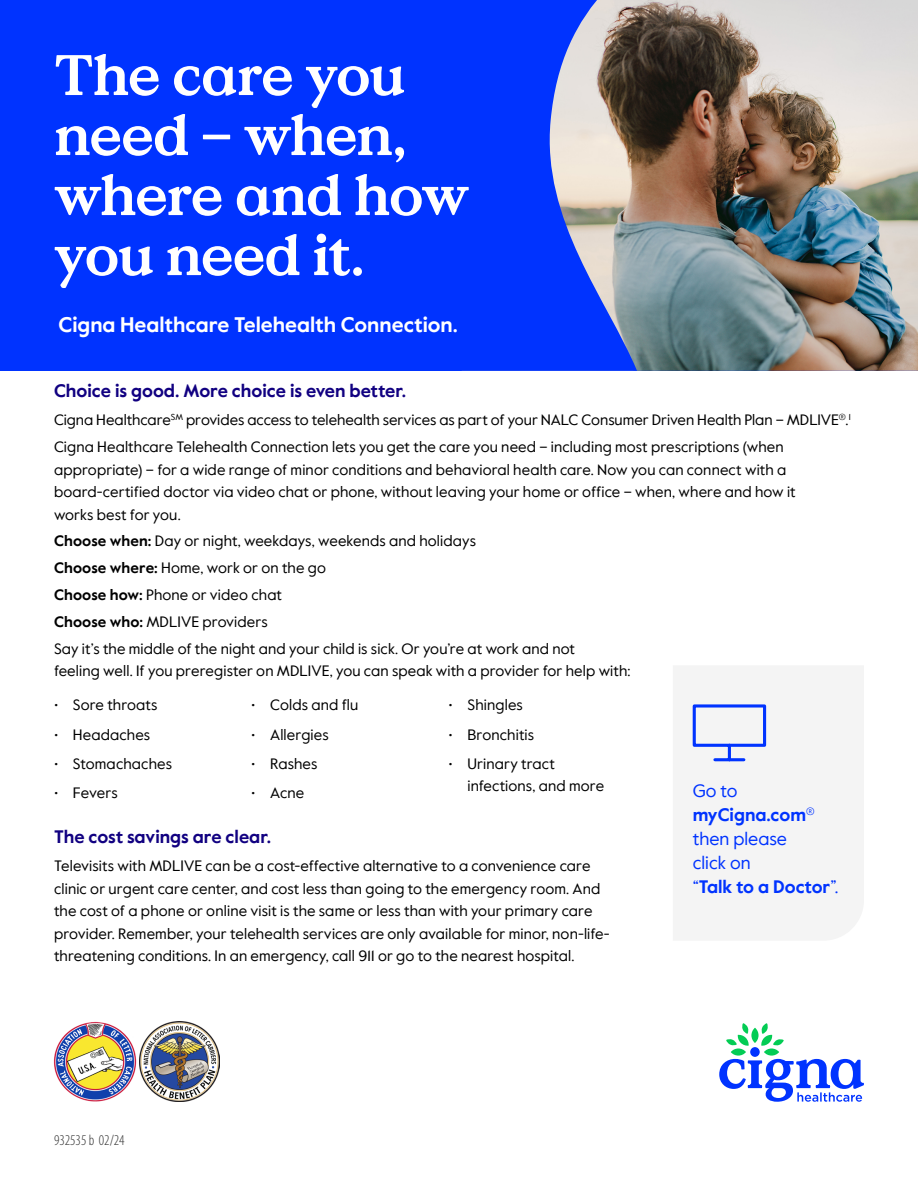
<style>
.page{position:relative;width:918px;height:1188px;background:#fff}
.page>*{position:absolute;margin:0;border:0;box-sizing:border-box;transform-origin:0 0}
.t1{font:700 57px/60px "Value Serif Pro";letter-spacing:-.03em;color:#fff}
.t2{font:700 21px "Value Sans Pro";color:#fff}
.t3{font:700 18px "Value Sans Pro";color:#110081}
.t4{font:18px/24px "Value Sans Pro";color:#03f}
.t5{font:15px/22.5px "Value Sans Pro";letter-spacing:.01em;color:#000}
.t6{font:300 condensed 15px "Myriad Pro";color:#333}
.s1{font-weight:700}
</style>
<div class="page">
<div style="left:0;top:0;width:918px;height:371px;background:#03f"></div>
<img style="left:637px;top:0;width:281px;height:371px">
<svg style="left:462px;top:0;width:175px;height:371px"></svg>
<svg style="left:719px;top:1023px;width:145px;height:79px"></svg>
<div style="left:673px;top:666px;width:191px;height:274px;background:#f4f4f4"></div>
<svg style="left:691px;top:703px;width:77px;height:60px"></svg>
<img style="left:54px;top:1021px;width:82px;height:80px">
<img style="left:139px;top:1021px;width:80px;height:80px">
<h1 class="t1" style="left:54px;top:48px;width:417px">The care you need – when, where and how you need it.</h1>
<h2 class="t2" style="left:58px;top:312px;width:401px">Cigna Healthcare Telehealth Connection.</h2>
<p class="t3" style="left:54px;top:380px;width:354px">Choice is good. More choice is even better.</p>
<p class="t5" style="left:54px;top:407px;width:798px;line-height:26.8px">Cigna Healthcare<sup>SM</sup> provides access to telehealth services as part of your NALC Consumer Driven Health Plan – MDLIVE<sup>®</sup>.<sup>1<br></sup>Cigna Healthcare Telehealth Connection lets you get the care you need – including most prescriptions (when</p>
<p class="t5" style="left:54px;top:458px;width:743px">appropriate) – for a wide range of minor conditions and behavioral health care. Now you can connect with a board-certified doctor via video chat or phone, without leaving your home or office – when, where and how it works best for you.</p>
<p class="t5" style="left:54px;top:528px;width:523px;line-height:26.8px"><span class="s1">Choose when:</span> Day or night, weekdays, weekends and holidays<br><span class="s1">Choose where:</span> Home, work or on the go<br><span class="s1">Choose how:</span> Phone or video chat<br><span class="s1">Choose who:</span> MDLIVE providers<br>Say it’s the middle of the night and your child is sick. Or you’re at work and not</p>
<p class="t5" style="left:54px;top:660px;width:578px">feeling well. If you preregister on MDLIVE, you can speak with a provider for help with:</p>
<p class="t5" style="left:54px;top:694px;width:105px">• Sore throats</p>
<p class="t5" style="left:54px;top:723px;width:98px">• Headaches</p>
<p class="t5" style="left:54px;top:753px;width:120px">• Stomachaches</p>
<p class="t5" style="left:54px;top:782px;width:65px">• Fevers</p>
<p class="t5" style="left:251px;top:694px;width:109px">• Colds and flu</p>
<p class="t5" style="left:251px;top:723px;width:79px">• Allergies</p>
<p class="t5" style="left:251px;top:753px;width:68px">• Rashes</p>
<p class="t5" style="left:251px;top:782px;width:55px">• Acne</p>
<p class="t5" style="left:449px;top:694px;width:76px">• Shingles</p>
<p class="t5" style="left:449px;top:723px;width:87px">• Bronchitis</p>
<p class="t5" style="left:467px;top:753px;width:138px;text-indent:-19px">• Urinary tract infections, and more</p>
<p class="t3" style="left:54px;top:826px;width:219px">The cost savings are clear.</p>
<p class="t5" style="left:54px;top:855px;width:557px">Televisits with MDLIVE can be a cost-effective alternative to a convenience care clinic or urgent care center, and cost less than going to the emergency room. And the cost of a phone or online visit is the same or less than with your primary care provider. Remember, your telehealth services are only available for minor, non-life&shy;threatening conditions. In an emergency, call 911 or go to the nearest hospital.</p>
<p class="t6" style="left:54px;top:1132px;width:72px">932535 b 02/24</p>
<p class="t4" style="left:693px;top:779px;width:147px">Go to <span class="s1">myCigna.com</span><sup>® </sup>then please<br>click on<br>“<span class="s1">Talk to a Doctor</span>”.</p>
</div>
